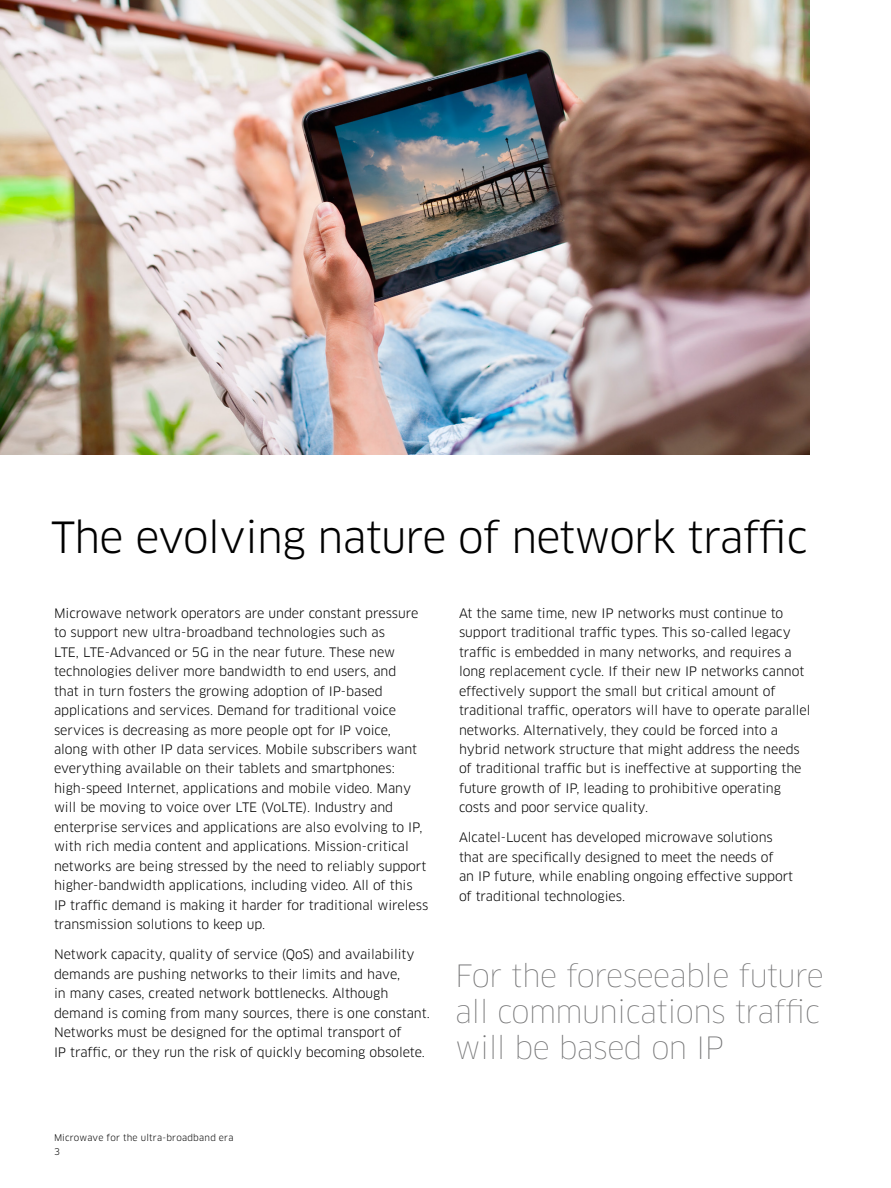
<style>
.page{position:relative;width:891px;height:1188px;background:#fff}
.page>*{position:absolute;margin:0;border:0;box-sizing:border-box;transform-origin:0 0}
.t1{font:42px "Clan OT";letter-spacing:-.02em;color:#000}
.t2{font:100 30px/36px "Clan OT";letter-spacing:-.02em;color:#727273}
.t3{font:12.75px/19.5px "Clan OT";letter-spacing:-.005em;color:#000}
.t4{font:9px/13.5px "Clan OT";letter-spacing:.02em;color:#000}
</style>
<div class="page">
<img style="left:0;top:0;width:810px;height:454px">
<h1 class="t1" style="left:51px;top:512px;width:758px">The evolving nature of network traffic</h1>
<p class="t3" style="left:54px;top:603px;width:376px">Microwave network operators are under constant pressure to support new ultra-broadband technologies such as<br>LTE, LTE-Advanced or 5G in the near future. These new technologies deliver more bandwidth to end users, and<br>that in turn fosters the growing adoption of IP-based applications and services. Demand for traditional voice services is decreasing as more people opt for IP voice,<br>along with other IP data services. Mobile subscribers want everything available on their tablets and smartphones: high-speed Internet, applications and mobile video. Many will be moving to voice over LTE (VoLTE). Industry and enterprise services and applications are also evolving to IP, with rich media content and applications. Mission-critical networks are being stressed by the need to reliably support higher-bandwidth applications, including video. All of this<br>IP traffic demand is making it harder for traditional wireless transmission solutions to keep up.</p>
<p class="t3" style="left:54px;top:945px;width:377px">Network capacity, quality of service (QoS) and availability demands are pushing networks to their limits and have,<br>in many cases, created network bottlenecks. Although demand is coming from many sources, there is one constant.<br>Networks must be designed for the optimal transport of<br>IP traffic, or they run the risk of quickly becoming obsolete.</p>
<p class="t3" style="left:459px;top:603px;width:353px">At the same time, new IP networks must continue to support traditional traffic types. This so-called legacy traffic is embedded in many networks, and requires a long replacement cycle. If their new IP networks cannot effectively support the small but critical amount of traditional traffic, operators will have to operate parallel networks. Alternatively, they could be forced into a hybrid network structure that might address the needs of traditional traffic but is ineffective at supporting the future growth of IP, leading to prohibitive operating costs and poor service quality.</p>
<p class="t3" style="left:459px;top:828px;width:336px">Alcatel-Lucent has developed microwave solutions that are specifically designed to meet the needs of<br>an IP future, while enabling ongoing effective support of traditional technologies.</p>
<h2 class="t2" style="left:455px;top:957px;width:370px">For the foreseeable future all communications traffic will be based on IP</h2>
<p class="t4" style="left:54px;top:1131px;width:181px">Microwave for the ultra-broadband era<br>3</p>
</div>
